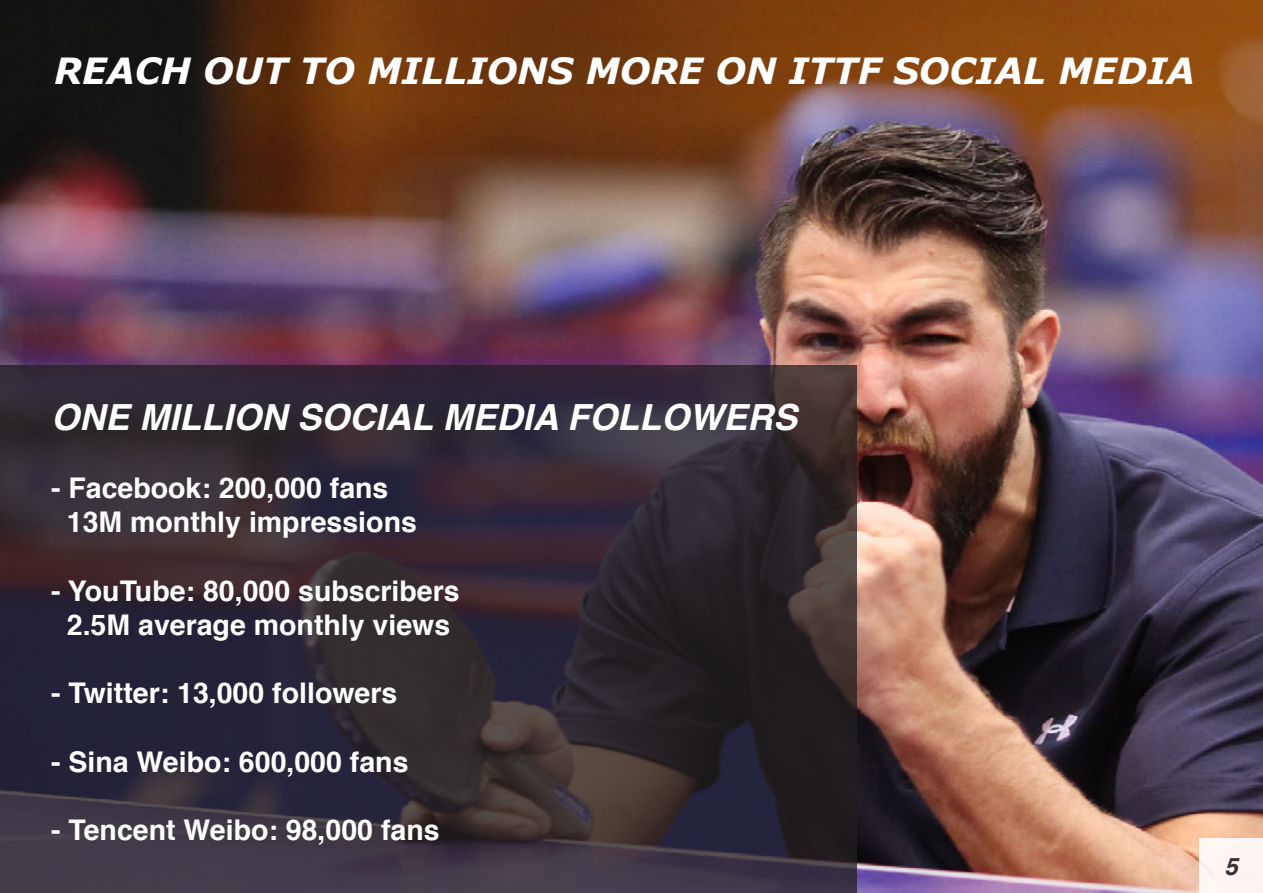
<style>
.page{position:relative;width:1263px;height:893px;background:#fff}
.page>*{position:absolute;margin:0;border:0;box-sizing:border-box;transform-origin:0 0}
.t1{font:italic 700 36px "Verdana";color:#fff}
.t2{font:italic 700 36px "Helvetica";color:#fff}
.t3{font:700 28.5px "Helvetica";color:#fff}
.t4{font:italic 700 24px "Helvetica";color:#231f20}
</style>
<div class="page">
<img style="left:0;top:0;width:1263px;height:893px">
<div style="left:1199px;top:839px;width:64px;height:54px;background:#fcf6f2"></div>
<svg style="left:0;top:366px;width:857px;height:527px;background:#322a35"></svg>
<p class="t1" style="left:54px;top:45px;width:1142px">REACH OUT TO MILLIONS MORE ON ITTF SOCIAL MEDIA</p>
<p class="t2" style="left:51px;top:387px;width:748px">ONE MILLION SOCIAL MEDIA FOLLOWERS</p>
<p class="t3" style="left:51px;top:465px;width:339px">- Facebook: 200,000 fans</p>
<p class="t3" style="left:67px;top:499px;width:352px">13M monthly impressions</p>
<p class="t3" style="left:51px;top:568px;width:410px">- YouTube: 80,000 subscribers</p>
<p class="t3" style="left:67px;top:602px;width:385px">2.5M average monthly views</p>
<p class="t3" style="left:51px;top:670px;width:348px">- Twitter: 13,000 followers</p>
<p class="t3" style="left:51px;top:739px;width:359px">- Sina Weibo: 600,000 fans</p>
<p class="t3" style="left:51px;top:807px;width:390px">- Tencent Weibo: 98,000 fans</p>
<p class="t4" style="left:1224px;top:847px;width:15px">5</p>
</div>
